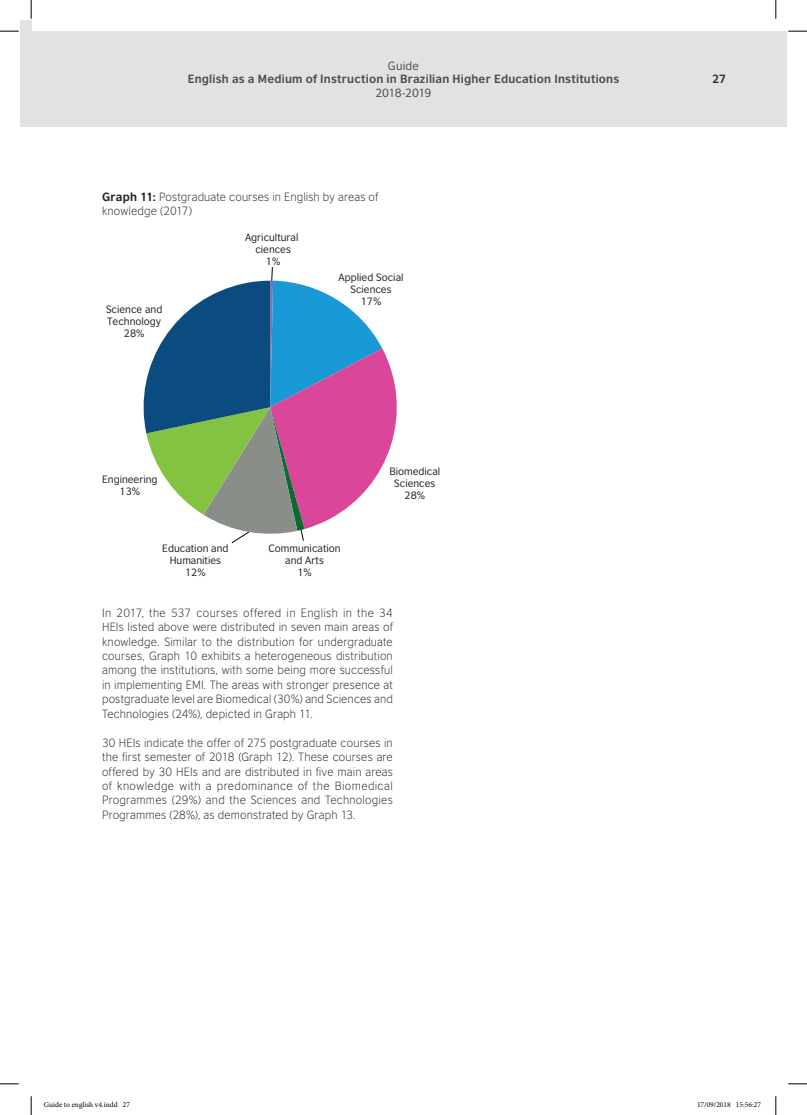
<style>
.page{position:relative;width:807px;height:1115px;background:#fff}
.page>*{position:absolute;margin:0;border:0;box-sizing:border-box;transform-origin:0 0}
.t1{font:300 11.25px/14.4px "British Council Sans";letter-spacing:.01em;color:#231f20;text-align:justify}
.t2{font:700 11.25px "British Council Sans";letter-spacing:.015em;color:#4b4c4d}
.t3{font:11.25px "British Council Sans";letter-spacing:-.045em;color:#4b4c4d}
.t4{font:11.25px "British Council Sans";letter-spacing:-.01em;color:#4b4c4d}
.t5{font:700 11.25px "British Council Sans";color:#312f30}
.t6{font:10px/12px "British Council Sans";color:#231f20;text-align:center}
.t7{font:7.5px "Minion Pro";color:#000}
.s1{font-weight:700}
</style>
<div class="page">
<div style="left:21px;top:21px;width:10px;height:106px;background:#e2e3e0"></div>
<div style="left:31px;top:31px;width:755px;height:96px;background:#e2e3e0"></div>
<svg style="left:143px;top:267px;width:254px;height:277px"></svg>
<svg style="left:0;top:30px;width:19px;height:2px"></svg>
<svg style="left:788px;top:30px;width:18px;height:2px"></svg>
<svg style="left:0;top:1083px;width:19px;height:1px"></svg>
<svg style="left:788px;top:1083px;width:18px;height:1px"></svg>
<svg style="left:30px;top:0;width:2px;height:19px"></svg>
<svg style="left:30px;top:1096px;width:2px;height:19px"></svg>
<svg style="left:775px;top:0;width:1px;height:19px"></svg>
<svg style="left:775px;top:1096px;width:1px;height:19px"></svg>
<p class="t4" style="left:388px;top:58px;width:32px">Guide</p>
<p class="t2" style="left:188px;top:72px;width:433px">English as a Medium of Instruction in Brazilian Higher Education Institutions</p>
<p class="t3" style="left:375px;top:86px;width:58px">2018-2019</p>
<p class="t1" style="left:102px;top:189px;width:277px"><span class="s1">Graph 11:</span> Postgraduate courses in English by areas of knowledge (2017)</p>
<p class="t6" style="left:245px;top:231px;width:55px">Agricultural ciences<br>1%</p>
<p class="t6" style="left:338px;top:271px;width:66px">Applied Social<br>Sciences<br>17%</p>
<p class="t6" style="left:106px;top:303px;width:58px">Science and<br>Technology<br>28%</p>
<p class="t6" style="left:102px;top:473px;width:57px">Engineering<br>13%</p>
<p class="t6" style="left:162px;top:542px;width:68px">Education and<br>Humanities<br>12%</p>
<p class="t6" style="left:268px;top:542px;width:74px">Communication and Arts<br>1%</p>
<p class="t6" style="left:389px;top:465px;width:52px">Biomedical<br>Sciences<br>28%</p>
<p class="t1" style="left:102px;top:605px;width:292px">In 2017, the 537 courses offered in English in the 34<br>HEIs listed above were distributed in seven main areas of knowledge. Similar to the distribution for undergraduate courses, Graph 10 exhibits a heterogeneous distribution among the institutions, with some being more successful in implementing EMI. The areas with stronger presence at postgraduate level are Biomedical (30%) and Sciences and Technologies (24%), depicted in Graph 11.</p>
<p class="t1" style="left:102px;top:735px;width:292px">30 HEIs indicate the offer of 275 postgraduate courses in the first semester of 2018 (Graph 12). These courses are offered by 30 HEIs and are distributed in five main areas of knowledge with a predominance of the Biomedical Programmes (29%) and the Sciences and Technologies Programmes (28%), as demonstrated by Graph 13.</p>
<p class="t5" style="left:712px;top:72px;width:16px">27</p>
<p class="t7" style="left:44px;top:1100px;width:88px">Guide to english v4.indd 27</p>
<p class="t7" style="left:696px;top:1100px;width:65px">17/09/2018 15:56:27</p>
</div>
